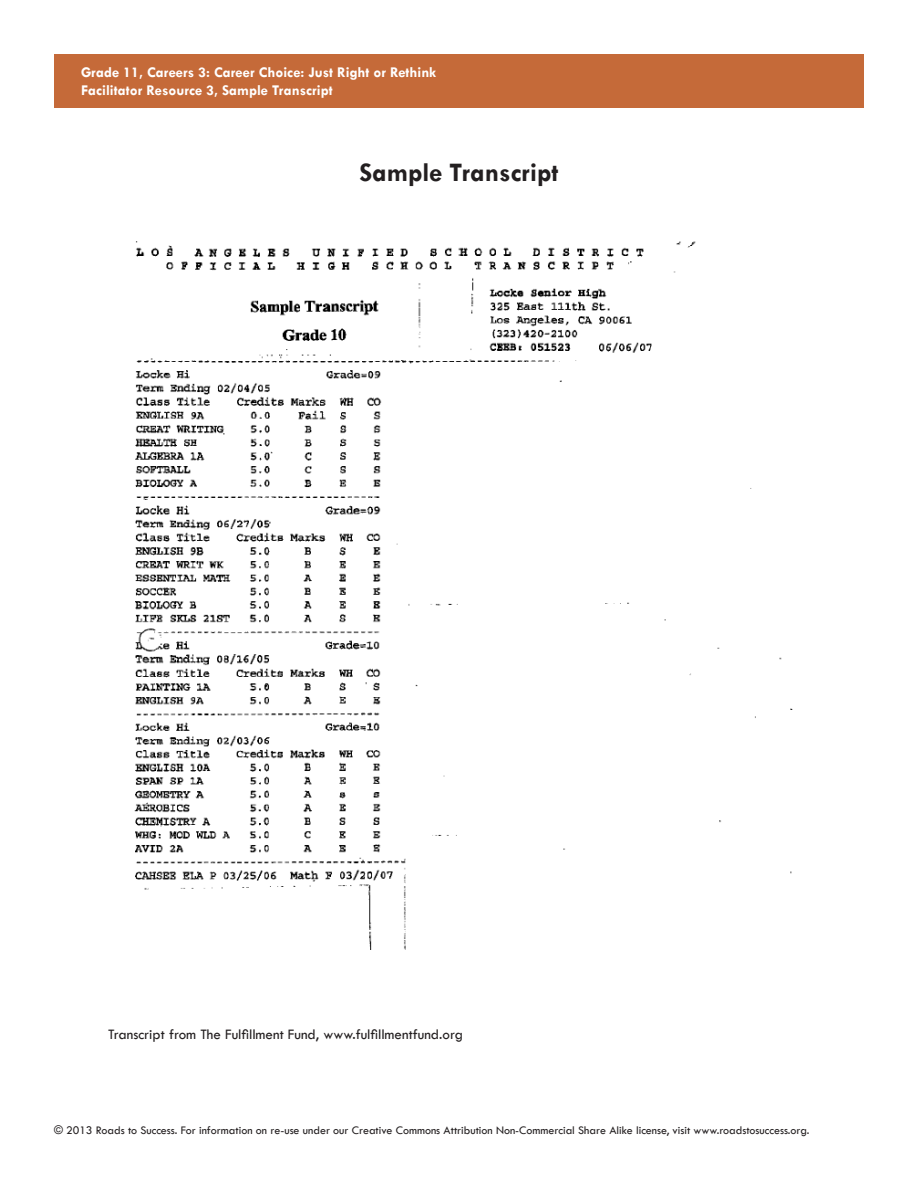
<style>
.page{position:relative;width:918px;height:1188px;background:#fff}
.page>*{position:absolute;margin:0;border:0;box-sizing:border-box;transform-origin:0 0}
.SHFR_Title{font:700 27px "Tw Cen";color:#231f20}
.t1{font:700 15px "Tw Cen";color:#fff}
.SHFR_Text{font:500 15px "Tw Cen";color:#231f20}
.t2{font:500 12px "Tw Cen";color:#231f20}
</style>
<div class="page">
<div style="left:54px;top:54px;width:810px;height:54px;background:#c56a39"></div>
<img style="left:134px;top:241px;width:659px;height:708px">
<p class="t1" style="left:81px;top:63px;width:357px">Grade 11, Careers 3: Career Choice: Just Right or Rethink</p>
<p class="t1" style="left:81px;top:81px;width:253px">Facilitator Resource 3, Sample Transcript</p>
<p class="SHFR_Title" style="left:360px;top:156px;width:200px">Sample Transcript</p>
<p class="SHFR_Text" style="left:108px;top:1025px;width:357px">Transcript from The Fulfillment Fund, www.fulfillmentfund.org</p>
<p class="t2" style="left:54px;top:1123px;width:757px">© 2013 Roads to Success. For information on re-use under our Creative Commons Attribution Non-Commercial Share Alike license, visit www.roadstosuccess.org.</p>
</div>
